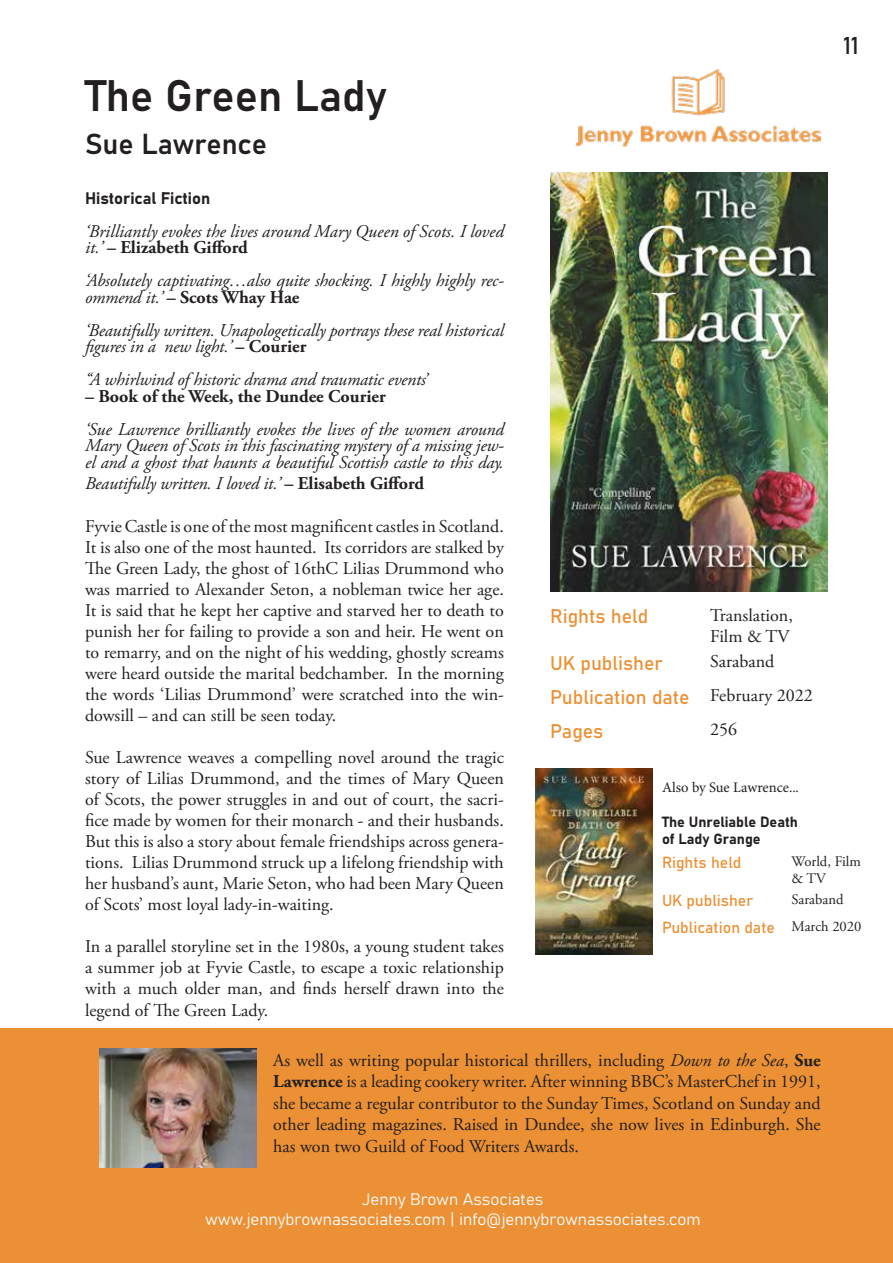
<style>
.page{position:relative;width:893px;height:1263px;background:#fff}
.page>*{position:absolute;margin:0;border:0;box-sizing:border-box;transform-origin:0 0}
.t1{font:43.5px "Bahnschrift";color:#231f20}
.t2{font:28.5px "Bahnschrift";color:#231f20}
.t3{font:24px "Bahnschrift";color:#231f20}
.t4{font:19.5px/34px "Bahnschrift";color:#eb9034}
.t5{font:18px/21px "Adobe Garamond Pro";color:#231f20;text-align:justify}
.t6{font:italic 18px/16.5px "Adobe Garamond Pro";letter-spacing:-.01em;color:#231f20}
.t7{font:700 18px "Adobe Garamond Pro";color:#231f20}
.t8{font:16.5px/19.8px "Bahnschrift";color:#fff;text-align:center}
.t9{font:16.5px "Bahnschrift";color:#231f20}
.t10{font:15.75px "Bahnschrift";color:#eb9034}
.t11{font:14.55px/17.5px "Bahnschrift";color:#231f20}
.t12{font:14.55px/17.5px "Adobe Garamond Pro";color:#231f20}
.t13{font:14.55px "Minion Pro";color:#231f20}
.s1{font-weight:700;font-style:normal}
.s2{font-family:"Adobe Garamond Pro";font-size:18px;color:#231f20}
.s3{font-family:"Adobe Garamond Pro";font-size:14.55px;color:#231f20}
.s4{font-style:italic}
.s5{font-weight:700}
</style>
<div class="page">
<img style="left:551px;top:173px;width:276px;height:418px">
<div style="left:0;top:1028px;width:893px;height:235px;background:#eb9034"></div>
<img style="left:535px;top:769px;width:118px;height:185px">
<img style="left:576px;top:69px;width:245px;height:77px">
<img style="left:100px;top:1048px;width:157px;height:119px">
<h1 class="t1" style="left:85px;top:63px;width:303px">The Green Lady</h1>
<h2 class="t2" style="left:85px;top:122px;width:184px">Sue Lawrence</h2>
<p class="t9" style="left:85px;top:185px;width:127px">Historical Fiction</p>
<p class="t6" style="left:85px;top:223px;width:420px">‘Brilliantly evokes the lives around Mary Queen of Scots. I loved it.’ <span class="s1">– Elizabeth Gifford</span></p>
<p class="t6" style="left:85px;top:273px;width:420px">‘Absolutely captivating…also quite shocking. I highly highly rec&shy;ommend it.’ <span class="s1">– Scots Whay Hae</span></p>
<p class="t6" style="left:85px;top:322px;width:420px">‘Beautifully written. Unapologetically portrays these real historical figures in a new light.’ <span class="s1">– Courier</span></p>
<p class="t6" style="left:85px;top:372px;width:344px">‘‘A whirlwind of historic drama and traumatic events’</p>
<p class="t7" style="left:85px;top:386px;width:302px">– Book of the Week, the Dundee Courier</p>
<p class="t6" style="left:85px;top:421px;width:420px;text-align:justify">‘Sue Lawrence brilliantly evokes the lives of the women around Mary Queen of Scots in this fascinating mystery of a missing jew&shy;el and a ghost that haunts a beautiful Scottish castle to this day.</p>
<p class="t6" style="left:85px;top:476px;width:341px">Beautifully written. I loved it.’ <span class="s1">– Elisabeth Gifford</span></p>
<p class="t5" style="left:85px;top:516px;width:420px">Fyvie Castle is one of the most magnificent castles in Scotland.<br>It is also one of the most haunted. Its corridors are stalked by The Green Lady, the ghost of 16thC Lilias Drummond who was married to Alexander Seton, a nobleman twice her age.<br>It is said that he kept her captive and starved her to death to punish her for failing to provide a son and heir. He went on to remarry, and on the night of his wedding, ghostly screams were heard outside the marital bedchamber. In the morning the words ‘Lilias Drummond’ were scratched into the win&shy;dowsill – and can still be seen today.</p>
<p class="t5" style="left:85px;top:747px;width:420px">Sue Lawrence weaves a compelling novel around the tragic story of Lilias Drummond, and the times of Mary Queen of Scots, the power struggles in and out of court, the sacri&shy;fice made by women for their monarch - and their husbands.<br>But this is also a story about female friendships across genera&shy;tions. Lilias Drummond struck up a lifelong friendship with her husband’s aunt, Marie Seton, who had been Mary Queen of Scots’ most loyal lady-in-waiting.</p>
<p class="t5" style="left:85px;top:936px;width:420px">In a parallel storyline set in the 1980s, a young student takes a summer job at Fyvie Castle, to escape a toxic relationship with a much older man, and finds herself drawn into the legend of The Green Lady.</p>
<h3 class="t3" style="left:843px;top:27px;width:17px">11</h3>
<p class="t4" style="left:550px;top:598px;width:100px">Rights held</p>
<p class="t5" style="left:710px;top:605px;width:84px;line-height:21.6px">Translation,<br>Film &amp; TV</p>
<p class="t4" style="left:550px;top:644px;width:114px">UK publisher</p>
<p class="t5" style="left:710px;top:652px;width:65px">Saraband</p>
<p class="t4" style="left:550px;top:678px;width:264px">Publication date <span class="s2">February 2022<br></span>Pages</p>
<p class="t5" style="left:710px;top:720px;width:28px">256</p>
<p class="t13" style="left:662px;top:777px;width:138px">Also by Sue Lawrence...</p>
<p class="t11" style="left:662px;top:812px;width:138px">The Unreliable Death of Lady Grange</p>
<p class="t10" style="left:662px;top:850px;width:81px">Rights held</p>
<p class="t12" style="left:792px;top:853px;width:71px">World, Film &amp; TV</p>
<p class="t10" style="left:662px;top:888px;width:93px">UK publisher</p>
<p class="t12" style="left:792px;top:891px;width:53px">Saraband</p>
<p class="t10" style="left:662px;top:916px;width:201px">Publication date <span class="s3">March 2020</span></p>
<p class="t5" style="left:273px;top:1050px;width:549px;line-height:21.6px">As well as writing popular historical thrillers, including <span class="s4">Down to the Sea</span>, <span class="s5">Sue Lawrence</span> is a leading cookery writer. After winning BBC’s MasterChef in 1991, she became a regular contributor to the Sunday Times, Scotland on Sunday and other leading magazines. Raised in Dundee, she now lives in Edinburgh. She has won two Guild of Food Writers Awards.</p>
<p class="t8" style="left:205px;top:1188px;width:497px">Jenny Brown Associates<br>www.jennybrownassociates.com | info@jennybrownassociates.com</p>
</div>
